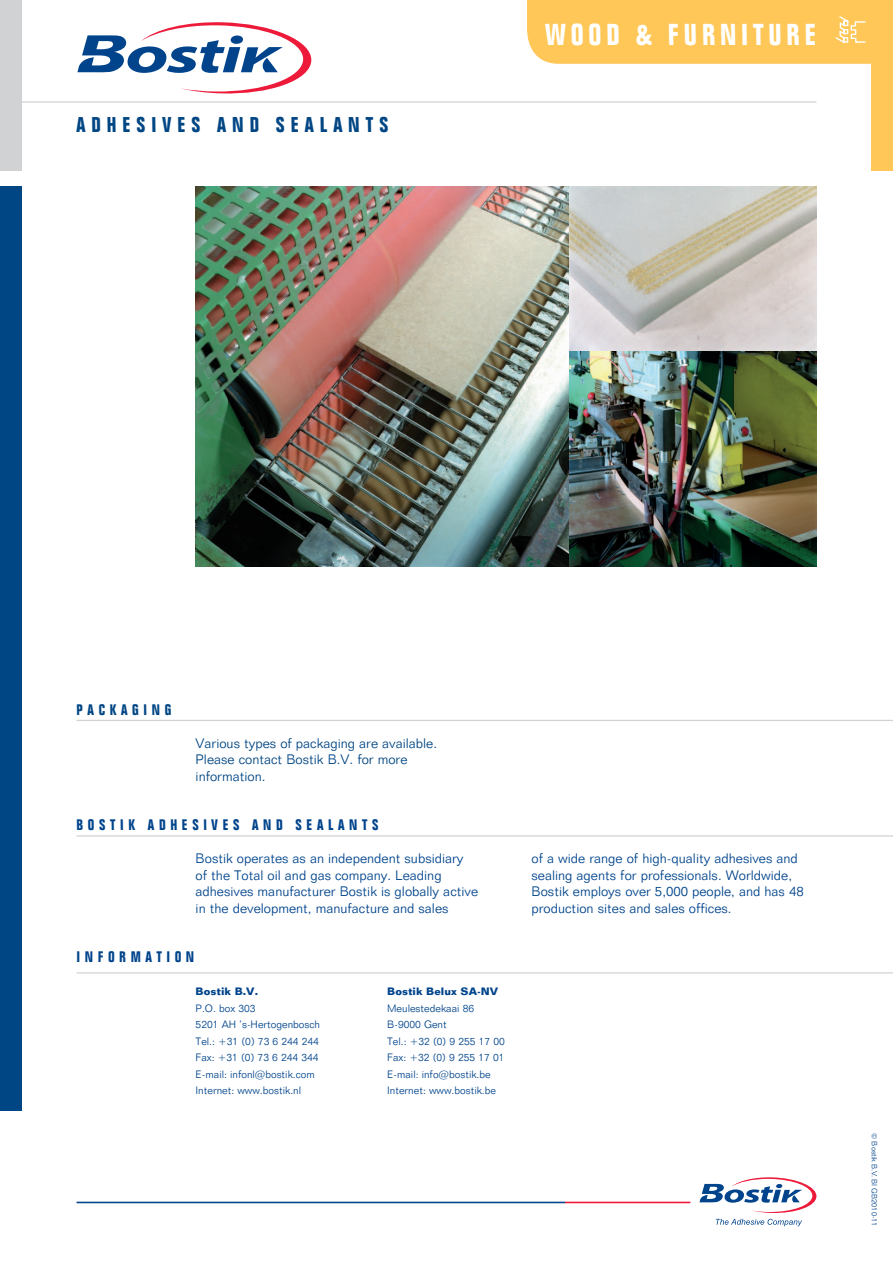
<style>
.page{position:relative;width:893px;height:1263px;background:#fff}
.page>*{position:absolute;margin:0;border:0;box-sizing:border-box;transform-origin:0 0}
.t1{font:700 condensed 29.7px "Folio BT";color:#fff}
.t2{font:700 condensed 21px "Folio BT";letter-spacing:.275em;color:#004684}
.t3{font:700 condensed 15px "Folio BT";letter-spacing:.3em;color:#01448c}
.t4{font:700 condensed 15px "Folio BT";color:#004684}
.t5{font:300 13.5px/16.5px "Folio BT";color:#01448c}
.t6{font:300 13.5px/16.5px "Folio BT";color:#004684}
.t7{font:300 10.5px/16.5px "Folio BT";color:#01448c}
.t8{font:700 10.5px "Folio BT";color:#01448c}
.t9{font:300 7.5px "Folio BT";color:#01448c}
</style>
<div class="page">
<div style="left:0;top:187px;width:21px;height:924px;background:#004684"></div>
<div style="left:0;top:0;width:21px;height:170px;background:#d1d2d4"></div>
<hr style="left:77px;top:720px;width:816px;height:1px;background:#d1d2d4">
<hr style="left:0;top:101px;width:816px;height:2px;background:#d1d2d4">
<hr style="left:77px;top:835px;width:816px;height:1px;background:#d1d2d4">
<svg style="left:77px;top:22px;width:235px;height:72px"></svg>
<img style="left:196px;top:187px;width:374px;height:379px">
<img style="left:570px;top:186px;width:246px;height:380px">
<hr style="left:77px;top:972px;width:816px;height:1px;background:#d1d2d4">
<hr style="left:77px;top:1202px;width:488px;height:1px;background:#01448c">
<svg style="left:565px;top:1202px;width:126px;height:1px"></svg>
<svg style="left:699px;top:1177px;width:117px;height:36px"></svg>
<svg style="left:716px;top:1219px;width:86px;height:7px"></svg>
<div style="left:872px;top:0;width:21px;height:170px;background:#fec757"></div>
<div style="left:527px;top:0;width:345px;height:64px;background:#fec757"></div>
<h2 class="t2" style="left:77px;top:111px;width:314px">ADHESIVES AND SEALANTS</h2>
<h1 class="t1" style="left:545px;top:16px;width:274px">WOOD &amp; FURNITURE</h1>
<p class="t4" style="left:77px;top:700px;width:56px">PA CKAGING</p>
<p class="t6" style="left:196px;top:735px;width:243px">Various types of packaging are available.<br>Please contact Bostik B.V. for more information.</p>
<p class="t3" style="left:77px;top:816px;width:11px">BOSTI</p>
<p class="t3" style="left:129px;top:816px;width:252px">K ADHESIVES AND SEALANTS</p>
<p class="t5" style="left:196px;top:850px;width:284px">Bostik operates as an independent subsidiary of the Total oil and gas company. Leading adhesives manufacturer Bostik is globally active in the development, manufacture and sales</p>
<p class="t5" style="left:531px;top:850px;width:274px">of a wide range of high-quality adhesives and sealing agents for professionals. Worldwide, Bostik employs over 5,000 people, and has 48 production sites and sales offices.</p>
<p class="t3" style="left:77px;top:948px;width:119px">INFORMATION</p>
<p class="t8" style="left:196px;top:985px;width:64px">Bostik B.V.</p>
<p class="t7" style="left:196px;top:1000px;width:126px">P.O. box 303<br>5201 AH ’s-Hertogenbosch<br>Tel.: +31 (0) 73 6 244 244<br>Fax: +31 (0) 73 6 244 344<br>E-mail: infonl@bostik.com<br>Internet: www.bostik.nl</p>
<p class="t8" style="left:387px;top:985px;width:112px">Bostik Belux SA-NV</p>
<p class="t7" style="left:387px;top:1000px;width:119px">Meulestedekaai 86<br>B-9000 Gent<br>Tel.: +32 (0) 9 255 17 00<br>Fax: +32 (0) 9 255 17 01<br>E-mail: info@bostik.be<br>Internet: www.bostik.be</p>
<p class="t9" style="left:879px;top:1133px;width:95px;rotate:90deg">© Bostik B.V. BI GB2010-11</p>
</div>
